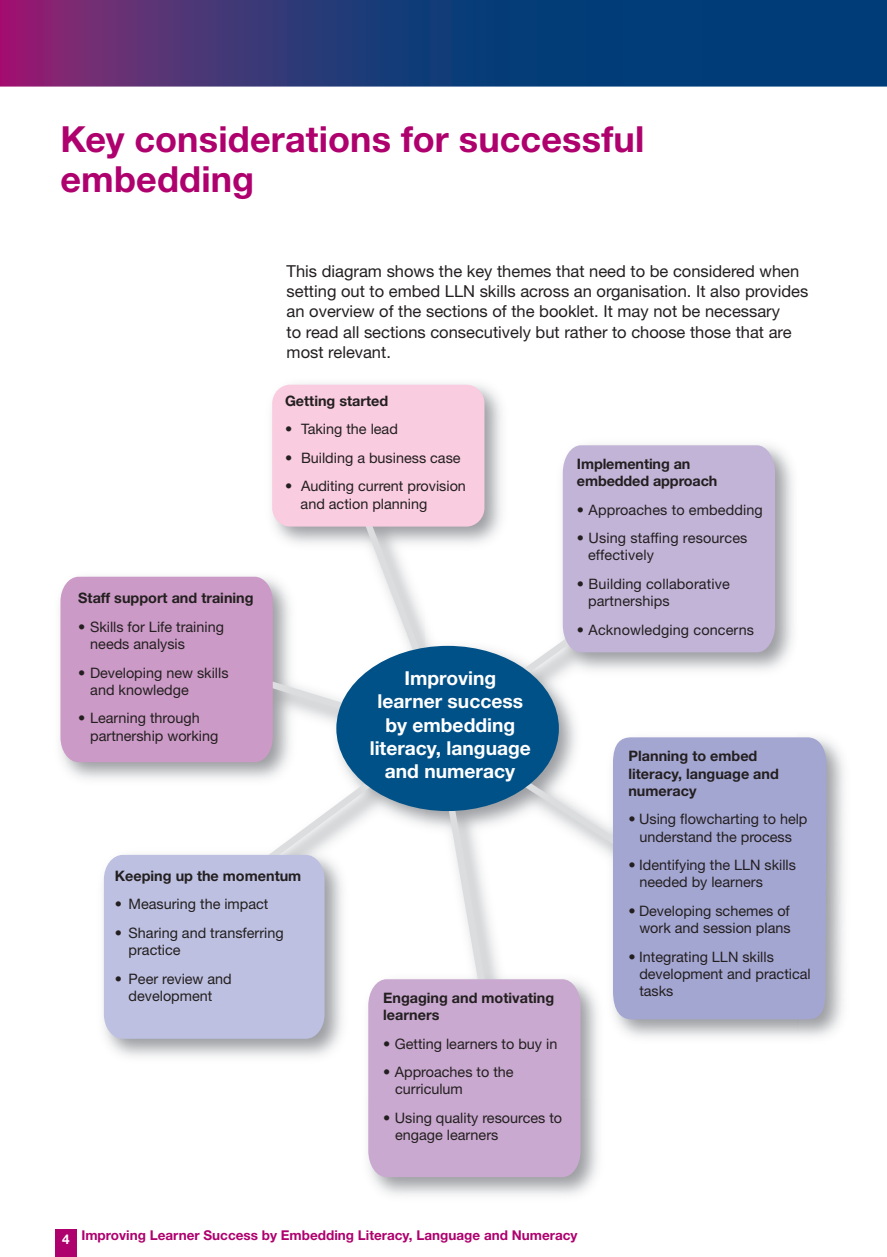
<style>
.page{position:relative;width:887px;height:1257px;background:#fff}
.page>*{position:absolute;margin:0;border:0;box-sizing:border-box;transform-origin:0 0}
.t1{font:700 36px/39px "Helvetica Neue LT";letter-spacing:.005em;color:#af016e}
.t2{font:700 19.2px/23.1px "Helvetica Neue LT";color:#fff;text-align:center}
.t3{font:16.5px/20.2px "Helvetica Neue LT";color:#231f20}
.t4{font:14.4px/17.2px "Helvetica Neue LT";color:#231f20}
.t5{font:700 14.4px/17.2px "Helvetica Neue LT";color:#231f20}
.t6{font:700 13.5px "Helvetica Neue LT";color:#af016e}
.s1{color:#fff}
</style>
<div class="page">
<img style="left:64px;top:384px;width:780px;height:811px">
<img style="left:286px;top:491px;width:216px;height:1px">
<svg style="left:228px;top:500px;width:425px;height:496px"></svg>
<div style="left:336px;top:645px;width:222px;height:166px;background:#005187;border-radius:50%"></div>
<div style="left:272px;top:384px;width:212px;height:142px;background:#f9ccdf;border-radius:19px"></div>
<div style="left:104px;top:854px;width:220px;height:184px;background:#bdc0e0"></div>
<div style="left:562px;top:445px;width:212px;height:207px;background:#c2b4d7"></div>
<div style="left:368px;top:979px;width:212px;height:197px;background:#c9a9cf"></div>
<div style="left:612px;top:737px;width:214px;height:282px;background:#a4a6d2"></div>
<div style="left:60px;top:576px;width:213px;height:186px;background:#cc9ac6"></div>
<div style="left:55px;top:1228px;width:22px;height:28px;background:#af016e"></div>
<svg style="left:0;top:0;width:886px;height:87px"></svg>
<h1 class="t1" style="left:60px;top:119px;width:585px">Key considerations for successful embedding</h1>
<p class="t3" style="left:286px;top:260px;width:523px">This diagram shows the key themes that need to be considered when setting out to embed LLN skills across an organisation. It also provides an overview of the sections of the booklet. It may not be necessary<br>to read all sections consecutively but rather to choose those that are most relevant.</p>
<p class="t5" style="left:78px;top:589px;width:177px">Staff support and training</p>
<p class="t4" style="left:90px;top:617px;width:135px;text-indent:-12px">• Skills for Life training needs analysis</p>
<p class="t4" style="left:90px;top:663px;width:140px;text-indent:-12px">• Developing new skills and knowledge</p>
<p class="t4" style="left:90px;top:709px;width:130px;text-indent:-12px">• Learning through partnership working</p>
<p class="t5" style="left:285px;top:392px;width:105px">Getting started</p>
<p class="t4" style="left:285px;top:420px;width:114px">• Taking the lead</p>
<p class="t4" style="left:285px;top:449px;width:177px">• Building a business case</p>
<p class="t4" style="left:300px;top:477px;width:167px;text-indent:-16px">• Auditing current provision and action planning</p>
<h2 class="t2" style="left:369px;top:666px;width:163px">Improving learner success by embedding literacy, language and numeracy</h2>
<p class="t5" style="left:115px;top:866px;width:188px">Keeping up the momentum</p>
<p class="t4" style="left:115px;top:895px;width:155px">• Measuring the impact</p>
<p class="t4" style="left:128px;top:923px;width:156px;text-indent:-14px">• Sharing and transferring practice</p>
<p class="t4" style="left:115px;top:969px;width:119px;text-align:center">• Peer review and development</p>
<p class="t5" style="left:383px;top:988px;width:172px">Engaging and motivating learners</p>
<p class="t4" style="left:383px;top:1034px;width:176px">• Getting learners to buy in</p>
<p class="t4" style="left:395px;top:1063px;width:120px;text-indent:-12px">• Approaches to the curriculum</p>
<p class="t4" style="left:395px;top:1108px;width:168px;text-indent:-12px">• Using quality resources to engage learners</p>
<p class="t5" style="left:576px;top:454px;width:142px">Implementing an embedded approach</p>
<p class="t4" style="left:576px;top:500px;width:187px">• Approaches to embedding</p>
<p class="t4" style="left:588px;top:529px;width:161px;text-indent:-11px">• Using staffing resources effectively</p>
<p class="t4" style="left:588px;top:575px;width:143px;text-indent:-11px">• Building collaborative partnerships</p>
<p class="t4" style="left:576px;top:620px;width:179px">• Acknowledging concerns</p>
<p class="t5" style="left:628px;top:747px;width:152px">Planning to embed literacy, language and numeracy</p>
<p class="t4" style="left:628px;top:810px;width:180px;text-align:center">• Using flowcharting to help understand the process</p>
<p class="t4" style="left:639px;top:856px;width:158px;text-indent:-11px">• Identifying the LLN skills needed by learners</p>
<p class="t4" style="left:628px;top:901px;width:164px;text-align:right">• Developing schemes of work and session plans</p>
<p class="t4" style="left:639px;top:947px;width:173px;text-indent:-11px">• Integrating LLN skills development and practical tasks</p>
<p class="t6" style="left:62px;top:1226px;width:516px"><span class="s1">4</span> Improving Learner Success by Embedding Literacy, Language and Numeracy</p>
</div>
